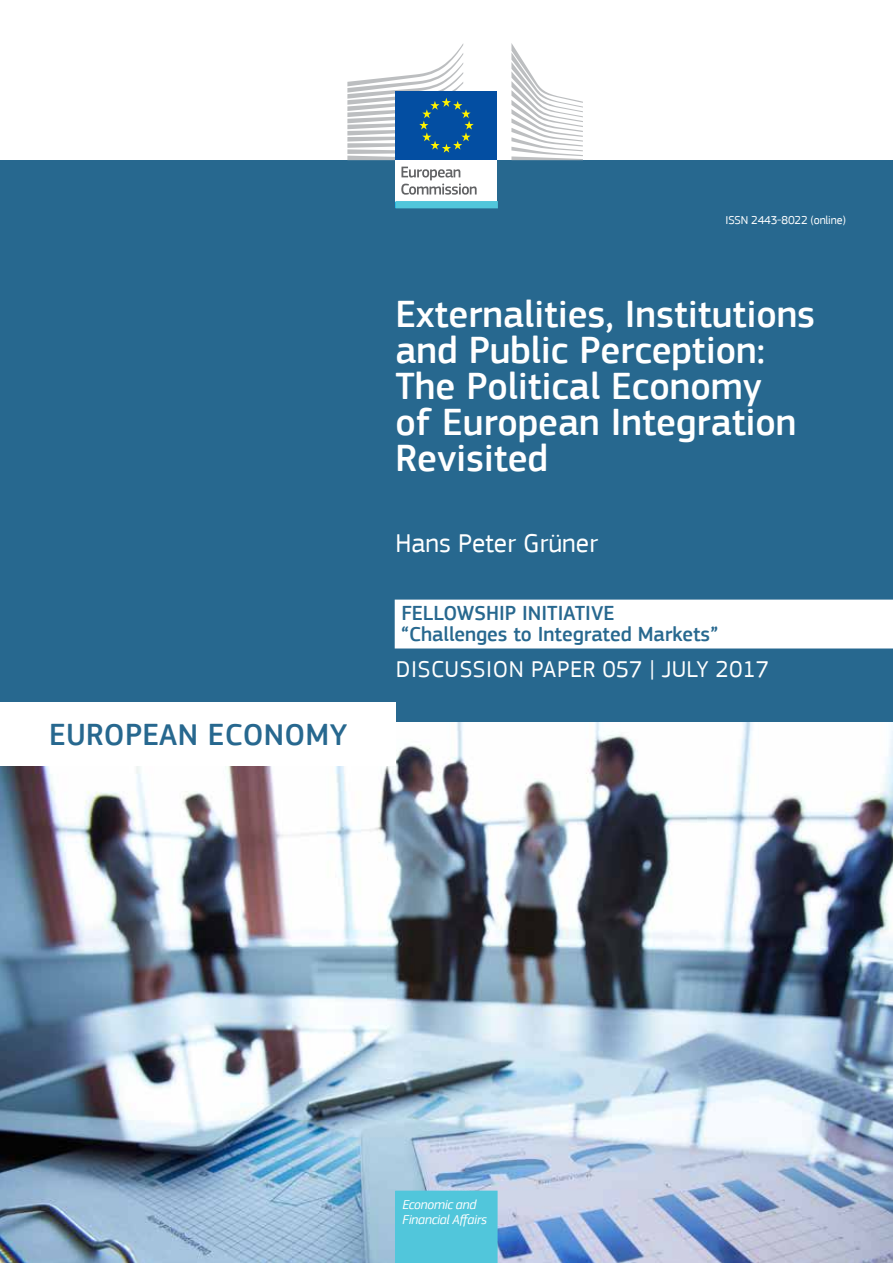
<style>
.page{position:relative;width:893px;height:1263px;background:#fff}
.page>*{position:absolute;margin:0;border:0;box-sizing:border-box;transform-origin:0 0}
.t1{font:500 39px/36px "EC Square Sans Pro";color:#fff}
.t2{font:500 31.5px "EC Square Sans Pro";letter-spacing:.01em;color:#27688f}
.t3{font:27px "EC Square Sans Pro";color:#fff}
.t4{font:24px "EC Square Sans Pro";letter-spacing:.025em;color:#fff}
.t5{font:500 21px/21px "EC Square Sans Pro";color:#27688f}
.t6{font:italic 13.5px/15px "EC Square Sans Pro";letter-spacing:-.02em;color:#fff}
.t7{font:12px "EC Square Sans Pro";letter-spacing:-.015em;color:#fff}
</style>
<div class="page">
<div style="left:0;top:160px;width:893px;height:563px;background:#27688f"></div>
<div style="left:396px;top:158px;width:101px;height:46px;background:#fff"></div>
<div style="left:396px;top:91px;width:101px;height:69px;background:#034ea2"></div>
<svg style="left:347px;top:43px;width:127px;height:117px"></svg>
<svg style="left:511px;top:43px;width:72px;height:117px"></svg>
<svg style="left:401px;top:167px;width:76px;height:28px"></svg>
<img style="left:0;top:723px;width:893px;height:540px">
<div style="left:395px;top:1191px;width:102px;height:72px;background:#51c6db"></div>
<div style="left:395px;top:201px;width:103px;height:7px;background:#51c6db"></div>
<div style="left:0;top:702px;width:395px;height:63px;background:#fff"></div>
<div style="left:395px;top:600px;width:498px;height:48px;background:#fff"></div>
<p class="t2" style="left:49px;top:716px;width:300px">EUROPEAN ECONOMY</p>
<p class="t7" style="left:726px;top:213px;width:122px">ISSN 2443-8022 (online)</p>
<p class="t1" style="left:395px;top:297px;width:421px">Externalities, Institutions and Public Perception:<br>The Political Economy<br>of European Integration<br>Revisited</p>
<p class="t3" style="left:395px;top:527px;width:204px">Hans Peter Grüner</p>
<p class="t5" style="left:401px;top:603px;width:318px">FELLOWSHIP INITIATIVE “Challenges to Integrated Markets”</p>
<p class="t4" style="left:396px;top:655px;width:375px">DISCUSSION PAPER 057 | JULY 2017</p>
<p class="t6" style="left:402px;top:1197px;width:86px">Economic and<br>Financial Affairs</p>
</div>
